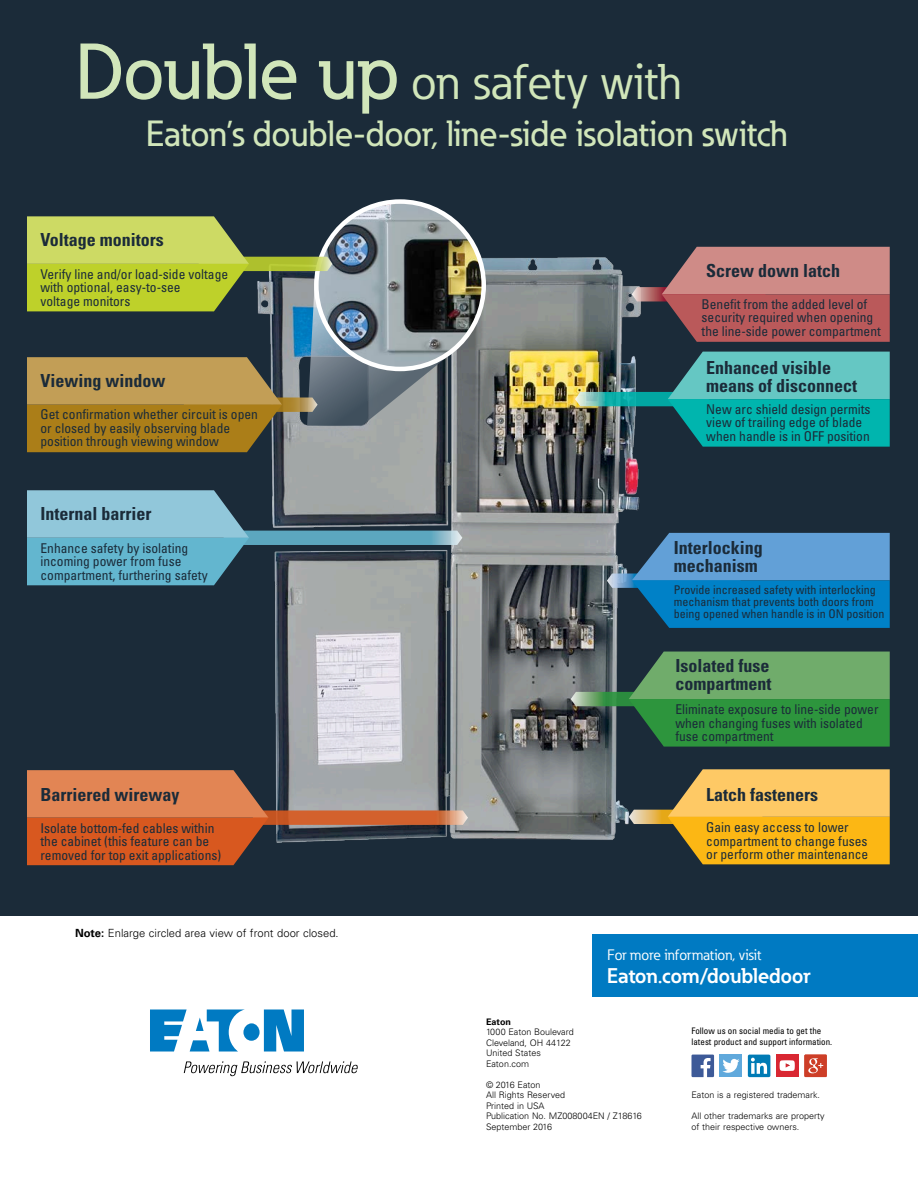
<style>
.page{position:relative;width:918px;height:1188px;background:#fff}
.page>*{position:absolute;margin:0;border:0;box-sizing:border-box;transform-origin:0 0}
.t1{font:49.5px "Eaton";letter-spacing:-.01em;color:#d1e6ba}
.t2{font:500 36px "Eaton";letter-spacing:-.005em;color:#d1e6ba}
.t3{font:700 21px "Eaton";letter-spacing:-.01em;color:#fff}
.t4{font:700 condensed 18px/18px "Univers LT Std";color:#1b2b39}
.t5{font:15px "Eaton";color:#fff}
.t6{font:condensed 13.5px/13.5px "Univers LT Std";color:#1b2b39}
.t7{font:condensed 12px/12px "Univers LT Std";color:#1b2b39}
.t8{font:300 11.25px "Univers LT Std";color:#000}
.t9{font:300 9px/10.5px "Univers LT Std";color:#000}
.t10{font:condensed 9px/10.5px "Univers LT Std";color:#000}
.t11{font:700 9px "Univers LT Std";color:#000}
.s1{font-weight:500;font-size:78px}
.s2{font-weight:700}
</style>
<div class="page">
<div style="left:0;top:0;width:918px;height:916px;background:#1b2b39"></div>
<img style="left:240px;top:226px;width:400px;height:614px">
<img style="left:316px;top:202px;width:168px;height:167px;border-radius:84px">
<div style="left:592px;top:935px;width:326px;height:62px;background:#007ac2"></div>
<svg style="left:27px;top:490px;width:435px;height:95px"></svg>
<svg style="left:571px;top:652px;width:319px;height:95px"></svg>
<svg style="left:629px;top:769px;width:261px;height:95px"></svg>
<svg style="left:27px;top:770px;width:441px;height:95px"></svg>
<svg style="left:607px;top:533px;width:283px;height:95px"></svg>
<svg style="left:575px;top:352px;width:315px;height:95px"></svg>
<svg style="left:632px;top:247px;width:258px;height:95px"></svg>
<svg style="left:27px;top:216px;width:435px;height:236px"></svg>
<div style="left:776px;top:1055px;width:23px;height:22px;background:#d92732"></div>
<div style="left:720px;top:1055px;width:22px;height:22px;background:#60a9dc"></div>
<svg style="left:692px;top:1055px;width:22px;height:22px"></svg>
<svg style="left:722px;top:1059px;width:18px;height:14px"></svg>
<div style="left:748px;top:1055px;width:22px;height:22px;background:#007bb5;border-radius:2px"></div>
<svg style="left:751px;top:1058px;width:16px;height:16px"></svg>
<svg style="left:804px;top:1055px;width:23px;height:22px"></svg>
<img style="left:808px;top:1058px;width:10px;height:15px">
<svg style="left:780px;top:1060px;width:15px;height:11px"></svg>
<svg style="left:150px;top:1010px;width:154px;height:42px"></svg>
<svg style="left:184px;top:1061px;width:174px;height:15px"></svg>
<h1 class="t1" style="left:75px;top:50px;width:608px"><span class="s1">Double up</span> on safety with</h1>
<h2 class="t2" style="left:146px;top:112px;width:644px">Eaton’s double-door, line-side isolation switch</h2>
<h3 class="t4" style="left:40px;top:231px;width:125px">Voltage monitors</h3>
<p class="t6" style="left:40px;top:267px;width:189px">Verify line and/or load-side voltage with optional, easy-to-see<br>voltage monitors</p>
<h3 class="t4" style="left:40px;top:372px;width:127px">Viewing window</h3>
<p class="t6" style="left:40px;top:407px;width:219px">Get confirmation whether circuit is open or closed by easily observing blade position through viewing window</p>
<h3 class="t4" style="left:40px;top:505px;width:112px">Internal barrier</h3>
<p class="t6" style="left:40px;top:541px;width:169px">Enhance safety by isolating incoming power from fuse compartment, furthering safety</p>
<h3 class="t4" style="left:40px;top:785px;width:140px">Barriered wireway</h3>
<p class="t6" style="left:40px;top:821px;width:182px">Isolate bottom-fed cables within the cabinet (this feature can be removed for top exit applications)</p>
<p class="t8" style="left:75px;top:926px;width:265px"><span class="s2">NNote:</span> Enlarge circled area view of front door closed.</p>
<h3 class="t4" style="left:706px;top:262px;width:136px">Screw down latch</h3>
<p class="t6" style="left:702px;top:297px;width:181px">Benefit from the added level of security required when opening the line-side power compartment</p>
<h3 class="t4" style="left:706px;top:359px;width:152px">Enhanced visible means of disconnect</h3>
<p class="t6" style="left:706px;top:402px;width:166px">New arc shield design permits view of trailing edge of blade when handle is in OFF position</p>
<h3 class="t4" style="left:674px;top:539px;width:91px">Interlocking mechanism</h3>
<p class="t7" style="left:674px;top:584px;width:212px">Provide increased safety with interlocking mechanism that prevents both doors from being opened when handle is in ON position</p>
<h3 class="t4" style="left:675px;top:657px;width:97px">Isolated fuse compartment</h3>
<p class="t6" style="left:675px;top:703px;width:205px">Eliminate exposure to line-side power when changing fuses with isolated fuse compartment</p>
<h3 class="t4" style="left:706px;top:786px;width:113px">Latch fasteners</h3>
<p class="t6" style="left:706px;top:820px;width:163px">Gain easy access to lower compartment to change fuses or perform other maintenance</p>
<p class="t5" style="left:607px;top:946px;width:156px">For more information, visit</p>
<h3 class="t3" style="left:607px;top:962px;width:205px">Eaton.com/doubledoor</h3>
<p class="t11" style="left:486px;top:1016px;width:27px">Eaton</p>
<p class="t9" style="left:486px;top:1027px;width:89px">1000 Eaton Boulevard<br>Cleveland, OH 44122<br>United States<br>Eaton.com</p>
<p class="t9" style="left:486px;top:1079px;width:157px">© 2016 Eaton<br>All Rights Reserved<br>Printed in USA<br>Publication No. MZ008004EN / Z18616<br>September 2016</p>
<p class="t10" style="left:692px;top:1026px;width:142px">Follow us on social media to get the latest product and support information.</p>
<p class="t9" style="left:692px;top:1090px;width:130px">Eaton is a registered trademark.</p>
<p class="t9" style="left:692px;top:1111px;width:135px">All other trademarks are property of their respective owners.</p>
</div>
